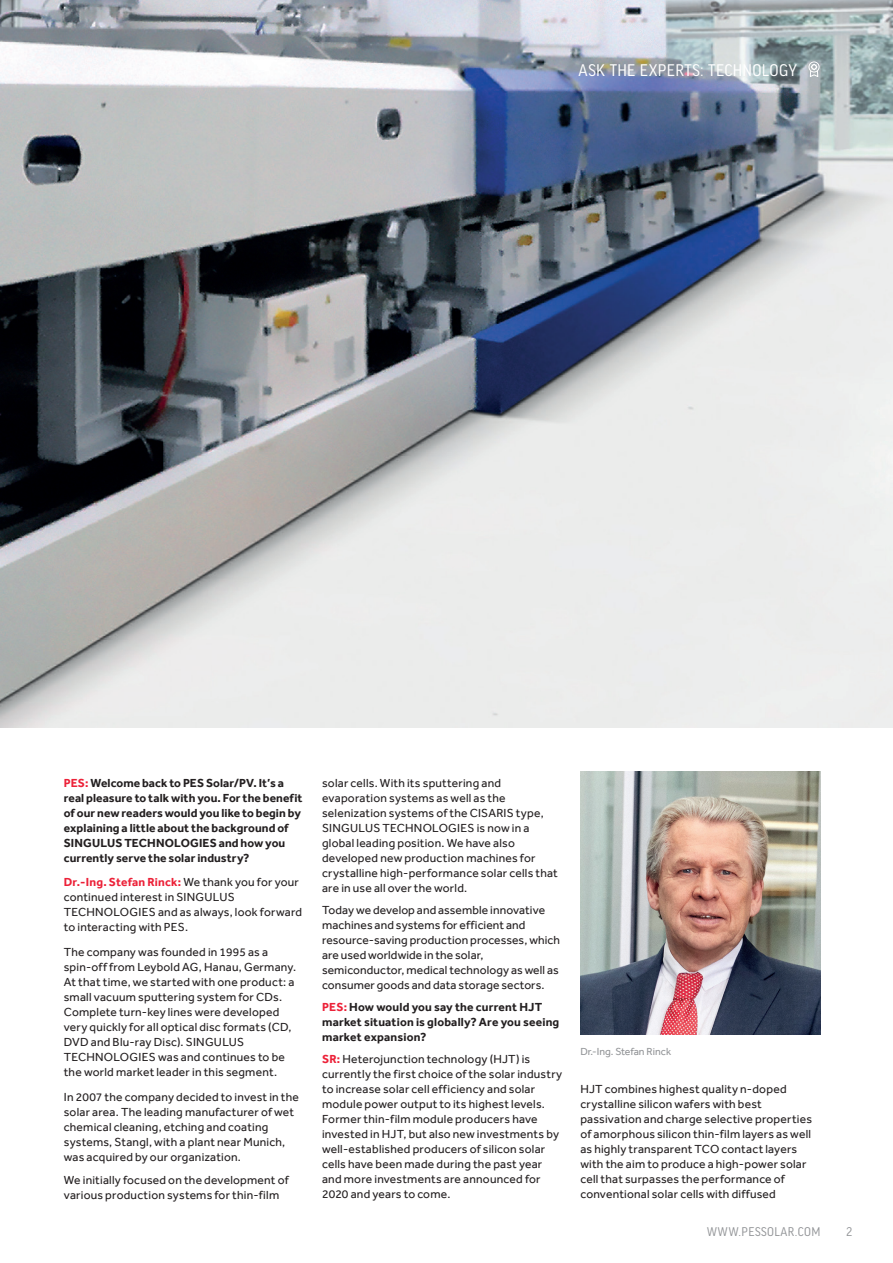
<style>
.page{position:relative;width:893px;height:1263px;background:#fff}
.page>*{position:absolute;margin:0;border:0;box-sizing:border-box;transform-origin:0 0}
.Page_head_2015{font:18px "Good Headline Pro Narr";letter-spacing:.02em;color:#fff}
.t1{font:13.5px "Good Headline Pro Narr";letter-spacing:.035em;color:#939598}
.Body_Copy_2015{font:12px/15px "Effra";letter-spacing:.02em;color:#231f20}
.Body_Copy_2015-2{font:700 12px/15px "Effra";letter-spacing:.01em;color:#231f20}
.CAPTIONS{font:10.5px "Effra";color:#939598}
.s1{color:#ec2138}
.s2{font-weight:700;color:#ec2138}
</style>
<div class="page">
<img style="left:0;top:0;width:893px;height:728px">
<img style="left:580px;top:771px;width:241px;height:263px">
<div style="left:809px;top:62px;width:10px;height:10px;border:1px solid #fff;border-radius:50%"></div>
<svg style="left:809px;top:63px;width:10px;height:15px"></svg>
<p class="Page_head_2015" style="left:578px;top:61px;width:220px">ASK THE EXPERTS: TECHNOLOGY</p>
<p class="Body_Copy_2015-2" style="left:64px;top:775px;width:240px"><span class="s1">PES:</span> Welcome back to PES Solar/PV. It’s a real pleasure to talk with you. For the benefit of our new readers would you like to begin by explaining a little about the background of SINGULUS TECHNOLOGIES and how you currently serve the solar industry?</p>
<p class="Body_Copy_2015" style="left:64px;top:874px;width:240px"><span class="s2">Dr.-Ing. Stefan Rinck:</span> We thank you for your continued interest in SINGULUS TECHNOLOGIES and as always, look forward to interacting with PES.</p>
<p class="Body_Copy_2015" style="left:64px;top:944px;width:234px">The company was founded in 1995 as a spin-off from Leybold AG, Hanau, Germany.<br>At that time, we started with one product: a small vacuum sputtering system for CDs.<br>Complete turn-key lines were developed very quickly for all optical disc formats (CD, DVD and Blu-ray Disc). SINGULUS TECHNOLOGIES was and continues to be the world market leader in this segment.</p>
<p class="Body_Copy_2015" style="left:64px;top:1089px;width:237px">In 2007 the company decided to invest in the solar area. The leading manufacturer of wet chemical cleaning, etching and coating systems, Stangl, with a plant near Munich, was acquired by our organization.</p>
<p class="Body_Copy_2015" style="left:64px;top:1172px;width:226px">We initially focused on the development of various production systems for thin-film</p>
<p class="Body_Copy_2015" style="left:322px;top:775px;width:237px">solar cells. With its sputtering and evaporation systems as well as the selenization systems of the CISARIS type, SINGULUS TECHNOLOGIES is now in a global leading position. We have also developed new production machines for crystalline high-performance solar cells that are in use all over the world.</p>
<p class="Body_Copy_2015" style="left:322px;top:902px;width:239px">Today we develop and assemble innovative machines and systems for efficient and resource-saving production processes, which are used worldwide in the solar, semiconductor, medical technology as well as consumer goods and data storage sectors.</p>
<p class="Body_Copy_2015-2" style="left:322px;top:999px;width:239px"><span class="s1">PES:</span> How would you say the current HJT market situation is globally? Are you seeing market expansion?</p>
<p class="Body_Copy_2015" style="left:322px;top:1051px;width:242px"><span class="s2">SR:</span> Heterojunction technology (HJT) is currently the first choice of the solar industry to increase solar cell efficiency and solar module power output to its highest levels.<br>Former thin-film module producers have invested in HJT, but also new investments by well-established producers of silicon solar cells have been made during the past year and more investments are announced for 2020 and years to come.</p>
<p class="CAPTIONS" style="left:580px;top:1045px;width:92px">Dr.-Ing. Stefan Rinck</p>
<p class="Body_Copy_2015" style="left:580px;top:1081px;width:233px">HJT combines highest quality n-doped crystalline silicon wafers with best passivation and charge selective properties of amorphous silicon thin-film layers as well as highly transparent TCO contact layers with the aim to produce a high-power solar cell that surpasses the performance of conventional solar cells with diffused</p>
<p class="t1" style="left:707px;top:1225px;width:115px">WWW.PESSOLAR.COM</p>
<p class="t1" style="left:846px;top:1225px;width:8px">2</p>
</div>
